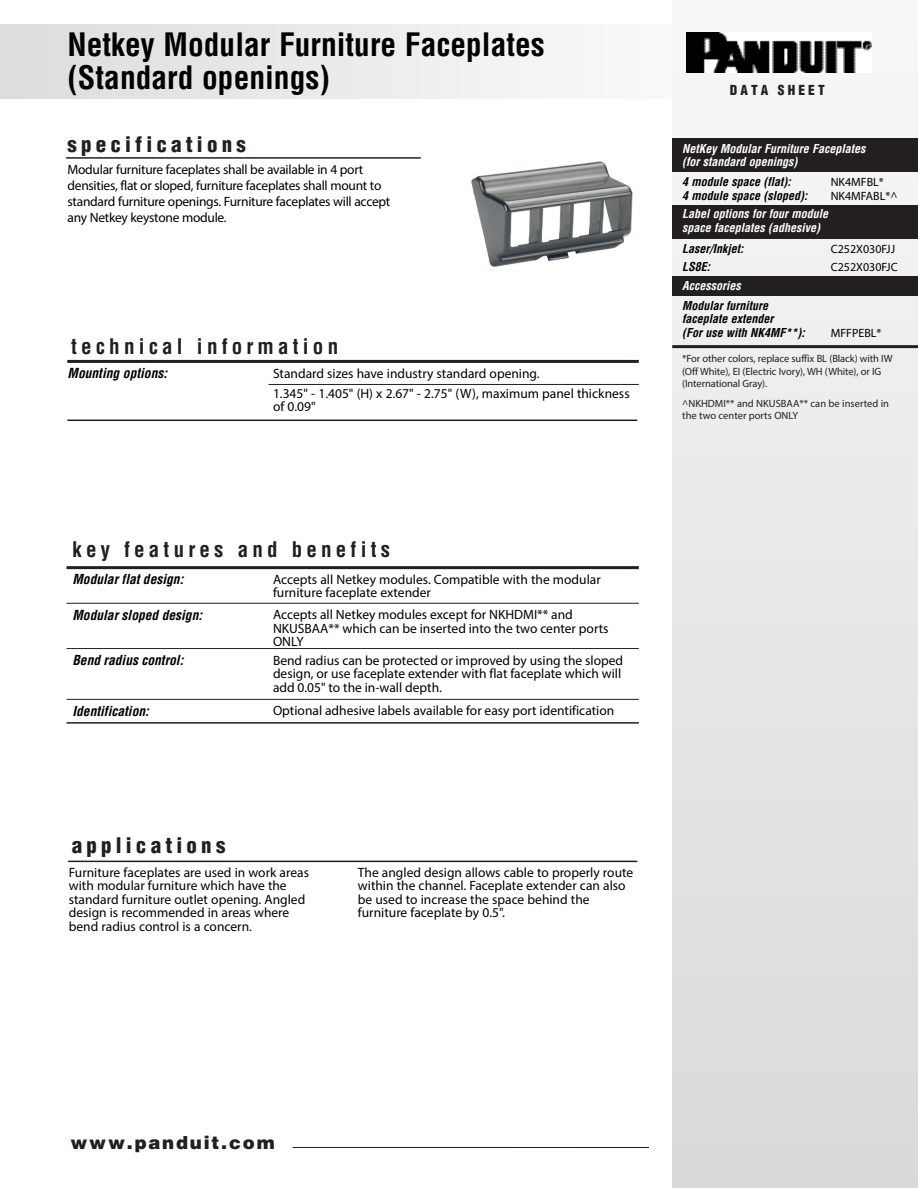
<style>
.page{position:relative;width:918px;height:1188px;background:#fff}
.page>*{position:absolute;margin:0;border:0;box-sizing:border-box;transform-origin:0 0}
.t1{font:700 condensed 31.5px/33px "Helvetica";color:#000}
.t2{font:700 condensed 21px "Helvetica";letter-spacing:.2em;color:#231f20}
.t3{font:900 condensed 21px "Helvetica";letter-spacing:.2em;color:#231f20}
.t4{font:900 18px "Helvetica";letter-spacing:.1em;color:#231f20}
.Tab_1_0{font:13.5px/13.5px "Myriad Pro";color:#000}
.Tab_1_0-2{font:13.5px/16.2px "Myriad Pro";letter-spacing:-.02em;color:#000}
.Tab_1_0-3{font:italic 700 condensed 13.5px "Helvetica";color:#000}
.t5{font:900 condensed 13.5px "Helvetica";letter-spacing:.23em;color:#231f20}
.t6{font:italic 700 condensed 12px "Helvetica";color:#000}
.t7{font:italic 700 condensed 12px/13.5px "Helvetica";color:#fff}
.t8{font:12px "Myriad Pro";color:#000}
.t9{font:10.5px/12.6px "Myriad Pro";letter-spacing:-.01em;color:#231f20}
</style>
<div class="page">
<div style="left:0;top:25px;width:683px;height:74px;background:linear-gradient(to right,#dbdcdf,#fafafb)"></div>
<div style="left:672px;top:0;width:246px;height:1188px;background:linear-gradient(to bottom,#f5f5f6,#d9dadc)"></div>
<div style="left:672px;top:277px;width:246px;height:19px;background:#231f20"></div>
<div style="left:672px;top:138px;width:246px;height:34px;background:#231f20"></div>
<div style="left:672px;top:205px;width:246px;height:34px;background:#231f20"></div>
<hr style="left:672px;top:345px;width:246px;height:3px;background:#231f20">
<img style="left:687px;top:33px;width:184px;height:40px">
<hr style="left:66px;top:157px;width:355px;height:2px;background:#231f20">
<hr style="left:67px;top:420px;width:570px;height:1px;background:#231f20">
<hr style="left:268px;top:384px;width:371px;height:1px;background:#231f20">
<hr style="left:67px;top:360px;width:572px;height:3px;background:#231f20">
<img style="left:471px;top:161px;width:162px;height:106px">
<hr style="left:66px;top:603px;width:201px;height:1px;background:#231f20">
<hr style="left:267px;top:603px;width:372px;height:1px;background:#231f20">
<hr style="left:66px;top:566px;width:201px;height:3px;background:#231f20">
<hr style="left:267px;top:566px;width:372px;height:3px;background:#231f20">
<hr style="left:66px;top:648px;width:201px;height:1px;background:#231f20">
<hr style="left:267px;top:648px;width:372px;height:1px;background:#231f20">
<hr style="left:66px;top:699px;width:201px;height:1px;background:#231f20">
<hr style="left:267px;top:699px;width:372px;height:1px;background:#231f20">
<hr style="left:66px;top:722px;width:201px;height:2px;background:#231f20">
<hr style="left:267px;top:722px;width:372px;height:2px;background:#231f20">
<hr style="left:68px;top:861px;width:569px;height:1px;background:#231f20">
<hr style="left:293px;top:1147px;width:356px;height:1px;background:#231f20">
<p class="t1" style="left:68px;top:28px;width:479px">Netkey Modular Furniture Faceplates (Standard openings)</p>
<p class="t3" style="left:68px;top:131px;width:180px">specifications</p>
<p class="Tab_1_0-2" style="left:68px;top:161px;width:324px">Modular furniture faceplates shall be available in 4 port densities, flat or sloped, furniture faceplates shall mount to standard furniture openings. Furniture faceplates will accept any Netkey keystone module.</p>
<p class="t2" style="left:71px;top:333px;width:269px">technical information</p>
<p class="Tab_1_0-3" style="left:68px;top:365px;width:101px">Mounting options:</p>
<p class="Tab_1_0" style="left:273px;top:367px;width:268px">Standard sizes have industry standard opening.</p>
<p class="Tab_1_0" style="left:273px;top:386px;width:358px">1.345" - 1.405" (H) x 2.67" - 2.75" (W), maximum panel thickness of 0.09"</p>
<p class="t2" style="left:72px;top:536px;width:319px">key features and benefits</p>
<p class="Tab_1_0-3" style="left:72px;top:571px;width:113px">Modular flat design:</p>
<p class="Tab_1_0" style="left:273px;top:572px;width:329px">Accepts all Netkey modules. Compatible with the modular furniture faceplate extender</p>
<p class="Tab_1_0-3" style="left:72px;top:607px;width:131px">Modular sloped design:</p>
<p class="Tab_1_0" style="left:273px;top:608px;width:337px">Accepts all Netkey modules except for NKHDMI** and<br>NKUSBAA** which can be inserted into the two center ports<br>ONLY</p>
<p class="Tab_1_0-3" style="left:72px;top:652px;width:112px">Bend radius control:</p>
<p class="Tab_1_0" style="left:273px;top:653px;width:352px">Bend radius can be protected or improved by using the sloped design, or use faceplate extender with flat faceplate which will add 0.05" to the in-wall depth.</p>
<p class="Tab_1_0-3" style="left:72px;top:703px;width:78px">Identification:</p>
<p class="Tab_1_0" style="left:273px;top:704px;width:343px">Optional adhesive labels available for easy port identification</p>
<p class="t3" style="left:72px;top:832px;width:155px">applications</p>
<p class="Tab_1_0" style="left:69px;top:865px;width:242px">Furniture faceplates are used in work areas</p>
<p class="Tab_1_0" style="left:69px;top:879px;width:219px">with modular furniture which have the</p>
<p class="Tab_1_0" style="left:69px;top:892px;width:238px">standard furniture outlet opening. Angled</p>
<p class="Tab_1_0" style="left:69px;top:906px;width:222px">design is recommended in areas where</p>
<p class="Tab_1_0" style="left:69px;top:919px;width:185px">bend radius control is a concern.</p>
<p class="Tab_1_0" style="left:358px;top:865px;width:277px">The angled design allows cable to properly route within the channel. Faceplate extender can also be used to increase the space behind the furniture faceplate by 0.5".</p>
<p class="t5" style="left:730px;top:81px;width:97px">DATA SHEET</p>
<p class="t7" style="left:682px;top:142px;width:185px">NetKey Modular Furniture Faceplates (for standard openings)</p>
<p class="t6" style="left:682px;top:174px;width:110px">4 module space (flat):</p>
<p class="t8" style="left:831px;top:175px;width:55px">NK4MFBL*</p>
<p class="t6" style="left:682px;top:188px;width:127px">4 module space (sloped):</p>
<p class="t8" style="left:831px;top:189px;width:68px">NK4MFABL*^</p>
<p class="t7" style="left:682px;top:207px;width:147px">Label options for four module space faceplates (adhesive)</p>
<p class="t6" style="left:682px;top:241px;width:63px">Laser/Inkjet:</p>
<p class="t8" style="left:831px;top:241px;width:66px">C252X030FJJ</p>
<p class="t6" style="left:682px;top:259px;width:30px">LS8E:</p>
<p class="t8" style="left:831px;top:259px;width:68px">C252X030FJC</p>
<p class="t6" style="left:682px;top:298px;width:87px">Modular furniture</p>
<p class="t6" style="left:682px;top:311px;width:93px">faceplate extender</p>
<p class="t6" style="left:682px;top:325px;width:124px">(For use with NK4MF**):</p>
<p class="t8" style="left:831px;top:325px;width:52px">MFFPEBL*</p>
<p class="t9" style="left:682px;top:352px;width:212px">*For other colors, replace suffix BL (Black) with IW (Off White), EI (Electric Ivory), WH (White), or IG (International Gray).</p>
<p class="t9" style="left:682px;top:397px;width:208px">^NKHDMI** and NKUSBAA** can be inserted in the two center ports ONLY</p>
<p class="t4" style="left:70px;top:1131px;width:206px">www.panduit.com</p>
</div>
